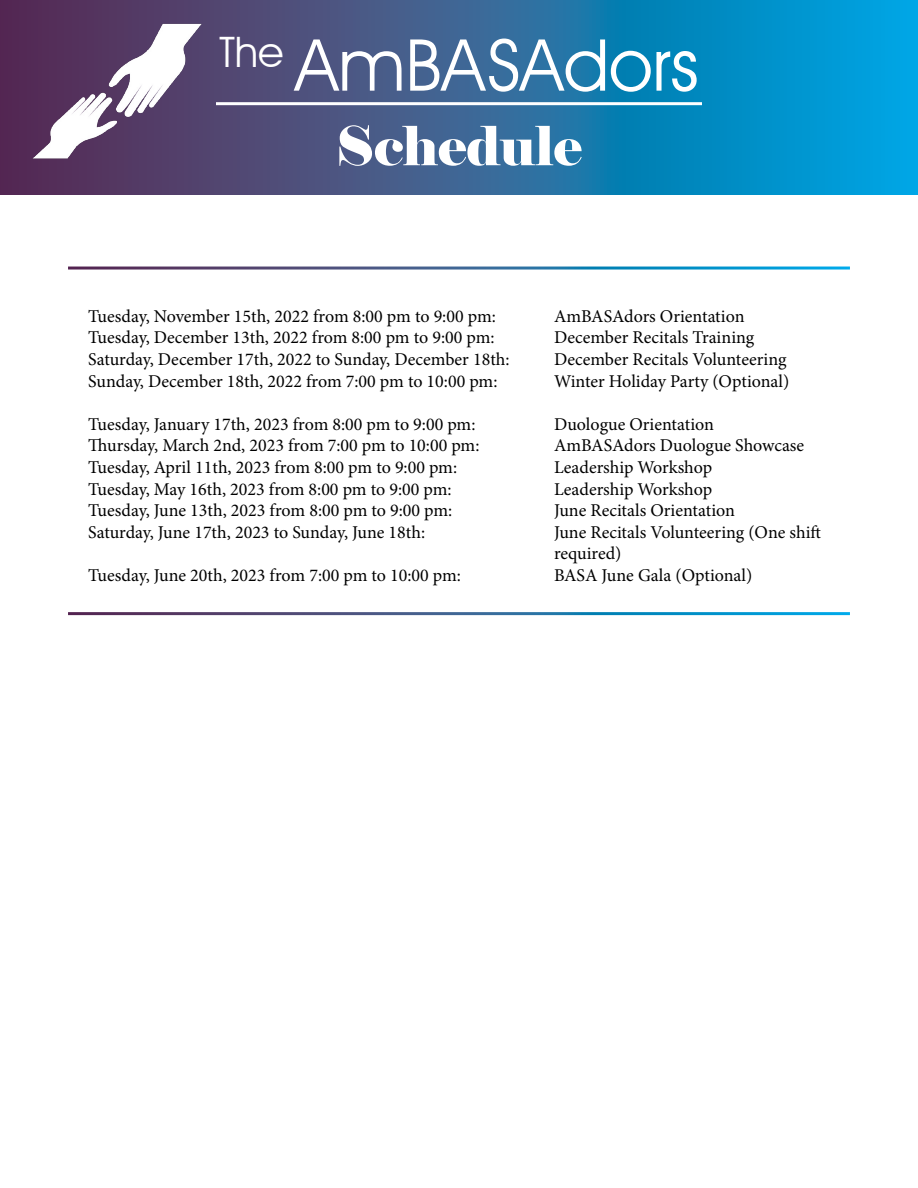
<style>
.page{position:relative;width:918px;height:1188px;background:#fff}
.page>*{position:absolute;margin:0;border:0;box-sizing:border-box;transform-origin:0 0}
.t1{font:72px "Avant Garde IT Cby BT";color:#fff}
.t2{font:54px "Elephant";color:#fff}
.t3{font:18px/21.6px "Minion Pro";color:#000}
</style>
<div class="page">
<svg style="left:0;top:0;width:918px;height:194px;background:#286ea0"></svg>
<img style="left:29px;top:19px;width:176px;height:144px">
<hr style="left:216px;top:102px;width:486px;height:3px;background:#fff">
<h1 class="t1" style="left:219px;top:21px;width:481px"><sup>The</sup> AmBASAdors</h1>
<h2 class="t2" style="left:336px;top:112px;width:248px">Schedule</h2>
<p class="t3" style="left:88px;top:305px;width:409px">Tuesday, November 15th, 2022 from 8:00 pm to 9:00 pm:</p>
<p class="t3" style="left:554px;top:305px;width:192px">AmBASAdors Orientation</p>
<p class="t3" style="left:88px;top:327px;width:408px">Tuesday, December 13th, 2022 from 8:00 pm to 9:00 pm:</p>
<p class="t3" style="left:554px;top:327px;width:202px">December Recitals Training</p>
<p class="t3" style="left:88px;top:348px;width:423px">Saturday, December 17th, 2022 to Sunday, December 18th:</p>
<p class="t3" style="left:554px;top:348px;width:234px">December Recitals Volunteering</p>
<p class="t3" style="left:88px;top:370px;width:411px">Sunday, December 18th, 2022 from 7:00 pm to 10:00 pm:</p>
<p class="t3" style="left:554px;top:370px;width:237px">Winter Holiday Party (Optional)</p>
<p class="t3" style="left:88px;top:413px;width:389px">Tuesday, January 17th, 2023 from 8:00 pm to 9:00 pm:</p>
<p class="t3" style="left:554px;top:413px;width:161px">Duologue Orientation</p>
<p class="t3" style="left:88px;top:435px;width:393px">Thursday, March 2nd, 2023 from 7:00 pm to 10:00 pm:</p>
<p class="t3" style="left:554px;top:435px;width:252px">AmBASAdors Duologue Showcase</p>
<p class="t3" style="left:88px;top:456px;width:370px">Tuesday, April 11th, 2023 from 8:00 pm to 9:00 pm:</p>
<p class="t3" style="left:554px;top:456px;width:160px">Leadership Workshop</p>
<p class="t3" style="left:88px;top:478px;width:365px">Tuesday, May 16th, 2023 from 8:00 pm to 9:00 pm:</p>
<p class="t3" style="left:554px;top:478px;width:160px">Leadership Workshop</p>
<p class="t3" style="left:88px;top:500px;width:366px">Tuesday, June 13th, 2023 from 8:00 pm to 9:00 pm:</p>
<p class="t3" style="left:554px;top:500px;width:182px">June Recitals Orientation</p>
<p class="t3" style="left:88px;top:521px;width:338px">Saturday, June 17th, 2023 to Sunday, June 18th:</p>
<p class="t3" style="left:554px;top:521px;width:268px">June Recitals Volunteering (One shift required)</p>
<p class="t3" style="left:88px;top:564px;width:374px">Tuesday, June 20th, 2023 from 7:00 pm to 10:00 pm:</p>
<p class="t3" style="left:554px;top:564px;width:200px">BASA June Gala (Optional)</p>
</div>
